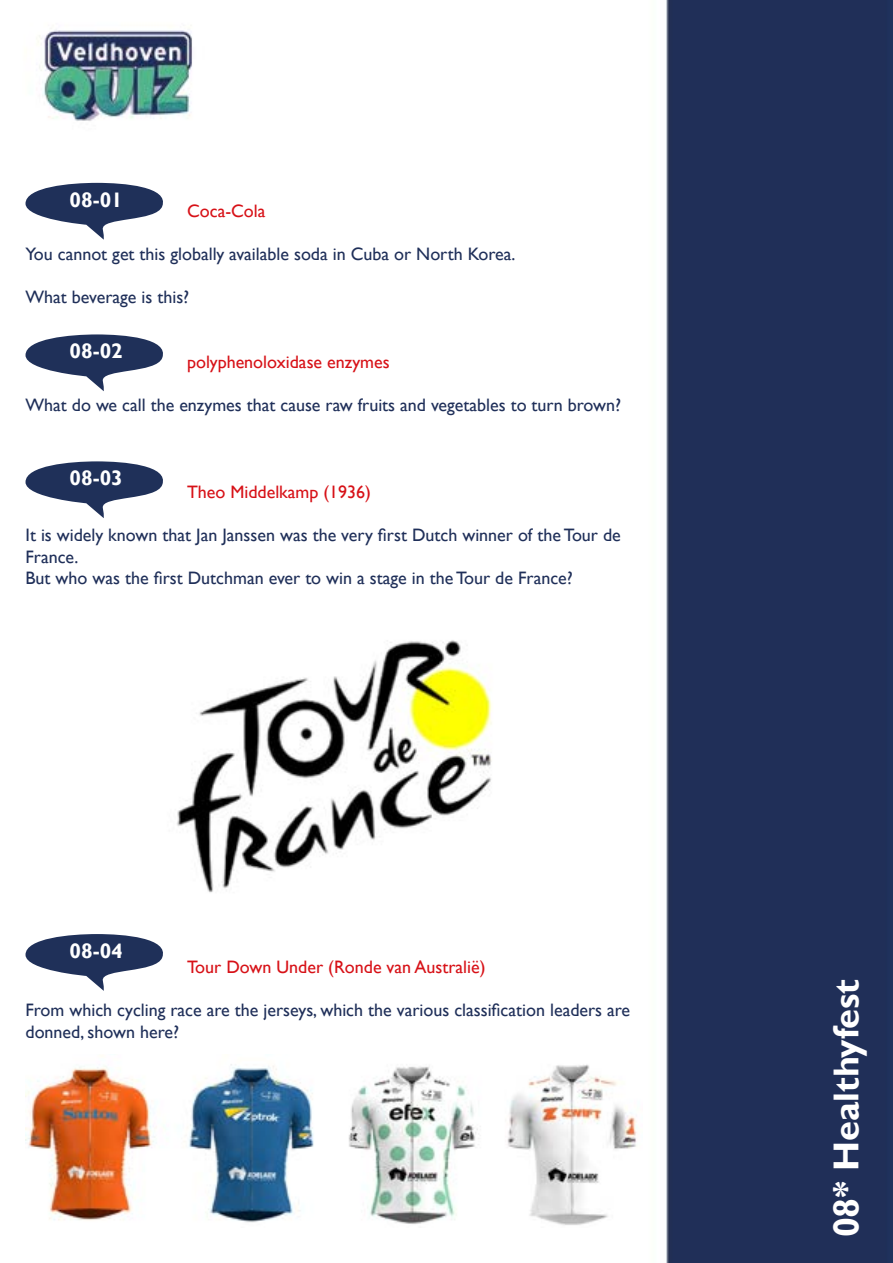
<style>
.page{position:relative;width:893px;height:1263px;background:#fff}
.page>*{position:absolute;margin:0;border:0;box-sizing:border-box;transform-origin:0 0}
.t1{font:700 36px "Gill Sans";color:#fff}
.t2{font:700 21px "Gill Sans";color:#fff}
.t3{font:18px/21.6px "Gill Sans";color:#1f2f59}
.t4{font:18px "Gill Sans";color:#d71117}
</style>
<div class="page">
<img style="left:25px;top:0;width:868px;height:1263px">
<img style="left:26px;top:1054px;width:616px;height:174px">
<img style="left:132px;top:617px;width:404px;height:298px">
<svg style="left:26px;top:183px;width:143px;height:57px"></svg>
<svg style="left:26px;top:334px;width:143px;height:57px"></svg>
<svg style="left:26px;top:461px;width:143px;height:57px"></svg>
<svg style="left:26px;top:934px;width:143px;height:57px"></svg>
<p class="t2" style="left:69px;top:187px;width:55px">08-01</p>
<p class="t4" style="left:187px;top:200px;width:80px">Coca-Cola</p>
<p class="t3" style="left:26px;top:244px;width:491px">You cannot get this globally available soda in Cuba or North Korea.</p>
<p class="t3" style="left:26px;top:287px;width:165px">What beverage is this?</p>
<p class="t2" style="left:69px;top:338px;width:55px">08-02</p>
<p class="t4" style="left:187px;top:352px;width:204px">polyphenoloxidase enzymes</p>
<p class="t3" style="left:26px;top:395px;width:597px">What do we call the enzymes that cause raw fruits and vegetables to turn brown?</p>
<p class="t2" style="left:69px;top:465px;width:55px">08-03</p>
<p class="t4" style="left:187px;top:481px;width:185px">Theo Middelkamp (1936)</p>
<p class="t3" style="left:26px;top:524px;width:597px">It is widely known that Jan Janssen was the very first Dutch winner of the Tour de<br>France.<br>But who was the first Dutchman ever to win a stage in the Tour de France?</p>
<p class="t2" style="left:69px;top:938px;width:55px">08-04</p>
<p class="t4" style="left:187px;top:956px;width:300px">Tour Down Under (Ronde van Australië)</p>
<p class="t3" style="left:26px;top:1000px;width:606px">From which cycling race are the jerseys, which the various classification leaders are donned, shown here?</p>
<h1 class="t1" style="left:824px;top:1237px;width:260px;rotate:-90deg">08* Healthyfest</h1>
</div>
